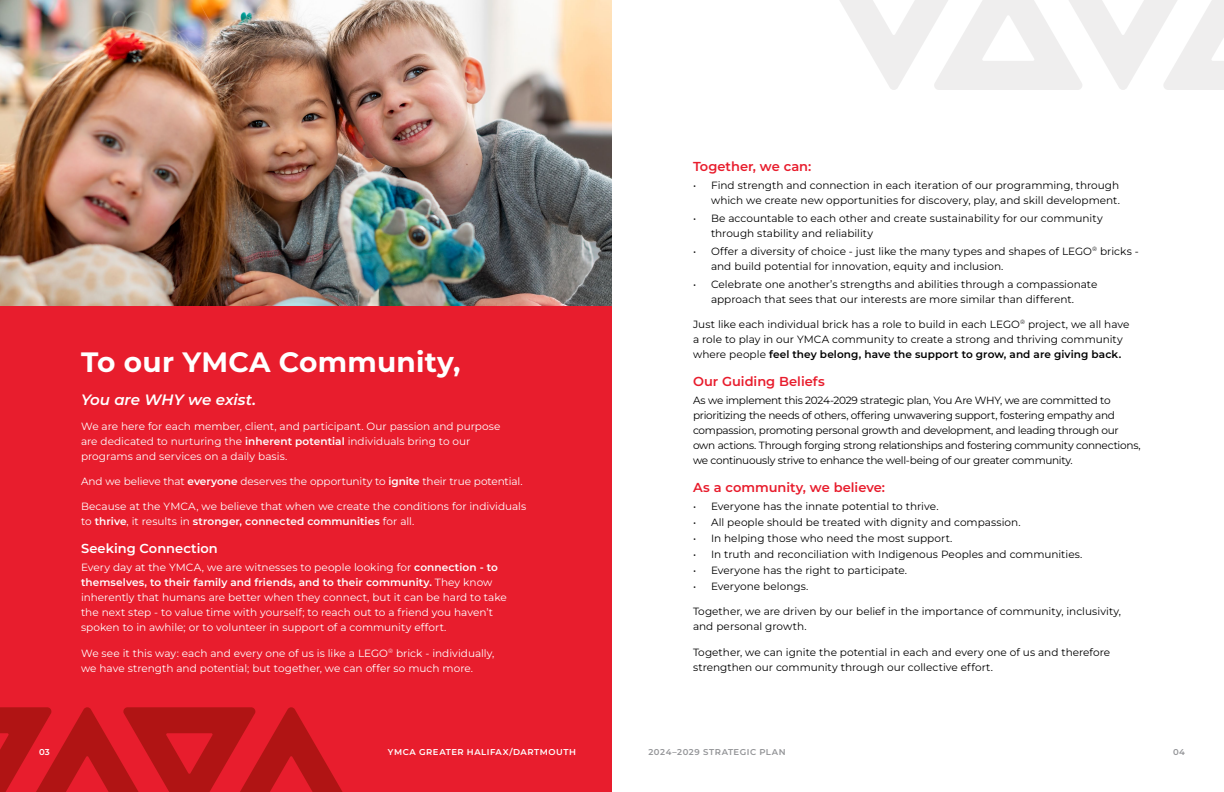
<style>
.page{position:relative;width:1224px;height:792px;background:#fff}
.page>*{position:absolute;margin:0;border:0;box-sizing:border-box;transform-origin:0 0}
.t1{font:700 28px "Montserrat";letter-spacing:.01em;color:#fff}
.t2{font:italic 600 15px "Montserrat";letter-spacing:-.005em;color:#fff}
.t3{font:600 13px "Montserrat";color:#e81d2d}
.t4{font:600 13px "Montserrat";letter-spacing:.005em;color:#fff}
.t5{font:10.5px/15px "Montserrat";color:#000}
.t6{font:10.5px/15px "Montserrat";color:#fff}
.t7{font:10.5px/15px "Montserrat";letter-spacing:-.03em;color:#000}
.t8{font:600 8.5px "Montserrat";letter-spacing:.06em;color:#fff}
.t9{font:600 8.5px "Montserrat";letter-spacing:.06em;color:#949598}
.s1{font-weight:600}
</style>
<div class="page">
<div style="left:0;top:288px;width:612px;height:504px;background:#e81d2d"></div>
<svg style="left:0;top:707px;width:343px;height:85px"></svg>
<svg style="left:840px;top:0;width:384px;height:90px"></svg>
<img style="left:0;top:0;width:612px;height:306px">
<p class="t1" style="left:81px;top:344px;width:381px">To our YMCA Community,</p>
<p class="t2" style="left:81px;top:389px;width:177px">You are WHY we exist.</p>
<p class="t6" style="left:81px;top:418px;width:421px">We are here for each member, client, and participant. Our passion and purpose are dedicated to nurturing the <span class="s1">inherent potential</span> individuals bring to our programs and services on a daily basis.</p>
<p class="t6" style="left:81px;top:473px;width:443px">And we believe that <span class="s1">everyone</span> deserves the opportunity to <span class="s1">ignite</span> their true potential.</p>
<p class="t6" style="left:81px;top:499px;width:447px">Because at the YMCA, we believe that when we create the conditions for individuals to <span class="s1">thrive</span>, it results in <span class="s1">stronger, connected communities</span> for all.</p>
<p class="t4" style="left:81px;top:540px;width:138px">Seeking Connection</p>
<p class="t6" style="left:81px;top:560px;width:427px">Every day at the YMCA, we are witnesses to people looking for <span class="s1">connection - to themselves, to their family and friends, and to their community.</span> They know inherently that humans are better when they connect, but it can be hard to take the next step - to value time with yourself; to reach out to a friend you haven’t spoken to in awhile; or to volunteer in support of a community effort.</p>
<p class="t6" style="left:81px;top:645px;width:415px">We see it this way: each and every one of us is like a LEGO<sup>®</sup> brick - individually, we have strength and potential; but together, we can offer so much more.</p>
<p class="t3" style="left:693px;top:157px;width:120px">Together, we can:</p>
<p class="t5" style="left:693px;top:177px;width:429px;text-align:right">• Find strength and connection in each iteration of our programming, through which we create new opportunities for discovery, play, and skill development.</p>
<p class="t5" style="left:711px;top:210px;width:393px;text-indent:-18px">• Be accountable to each other and create sustainability for our community through stability and reliability</p>
<p class="t5" style="left:711px;top:243px;width:429px;text-indent:-18px">• Offer a diversity of choice - just like the many types and shapes of LEGO<sup>®</sup> bricks - and build potential for innovation, equity and inclusion.</p>
<p class="t5" style="left:693px;top:276px;width:406px;text-align:center">• Celebrate one another’s strengths and abilities through a compassionate approach that sees that our interests are more similar than different.</p>
<p class="t5" style="left:693px;top:316px;width:438px">Just like each individual brick has a role to build in each LEGO<sup>®</sup> project, we all have a role to play in our YMCA community to create a strong and thriving community where people <span class="s1">feel they belong, have the support to grow, and are giving back.</span></p>
<p class="t3" style="left:693px;top:373px;width:133px">Our Guiding Beliefs</p>
<p class="t7" style="left:693px;top:392px;width:449px">As we implement this 2024-2029 strategic plan, You Are WHY, we are committed to prioritizing the needs of others, offering unwavering support, fostering empathy and compassion, promoting personal growth and development, and leading through our own actions. Through forging strong relationships and fostering community connections, we continuously strive to enhance the well-being of our greater community.</p>
<p class="t3" style="left:693px;top:479px;width:194px">As a community, we believe:</p>
<p class="t5" style="left:693px;top:499px;width:247px">• Everyone has the innate potential to thrive.</p>
<p class="t5" style="left:693px;top:515px;width:329px">• All people should be treated with dignity and compassion.</p>
<p class="t5" style="left:693px;top:531px;width:261px">• In helping those who need the most support.</p>
<p class="t5" style="left:693px;top:547px;width:391px">• In truth and reconciliation with Indigenous Peoples and communities.</p>
<p class="t5" style="left:693px;top:563px;width:216px">• Everyone has the right to participate.</p>
<p class="t5" style="left:693px;top:579px;width:117px">• Everyone belongs.</p>
<p class="t5" style="left:693px;top:604px;width:430px">Together, we are driven by our belief in the importance of community, inclusivity, and personal growth.</p>
<p class="t5" style="left:693px;top:644px;width:419px">Together, we can ignite the potential in each and every one of us and therefore strengthen our community through our collective effort.</p>
<p class="t8" style="left:39px;top:747px;width:12px">03</p>
<p class="t8" style="left:388px;top:747px;width:190px">YMCA GREATER HALIFAX/DARTMOUTH</p>
<p class="t9" style="left:648px;top:747px;width:139px">2024–2029 STRATEGIC PLAN</p>
<p class="t9" style="left:1173px;top:747px;width:13px">04</p>
</div>
